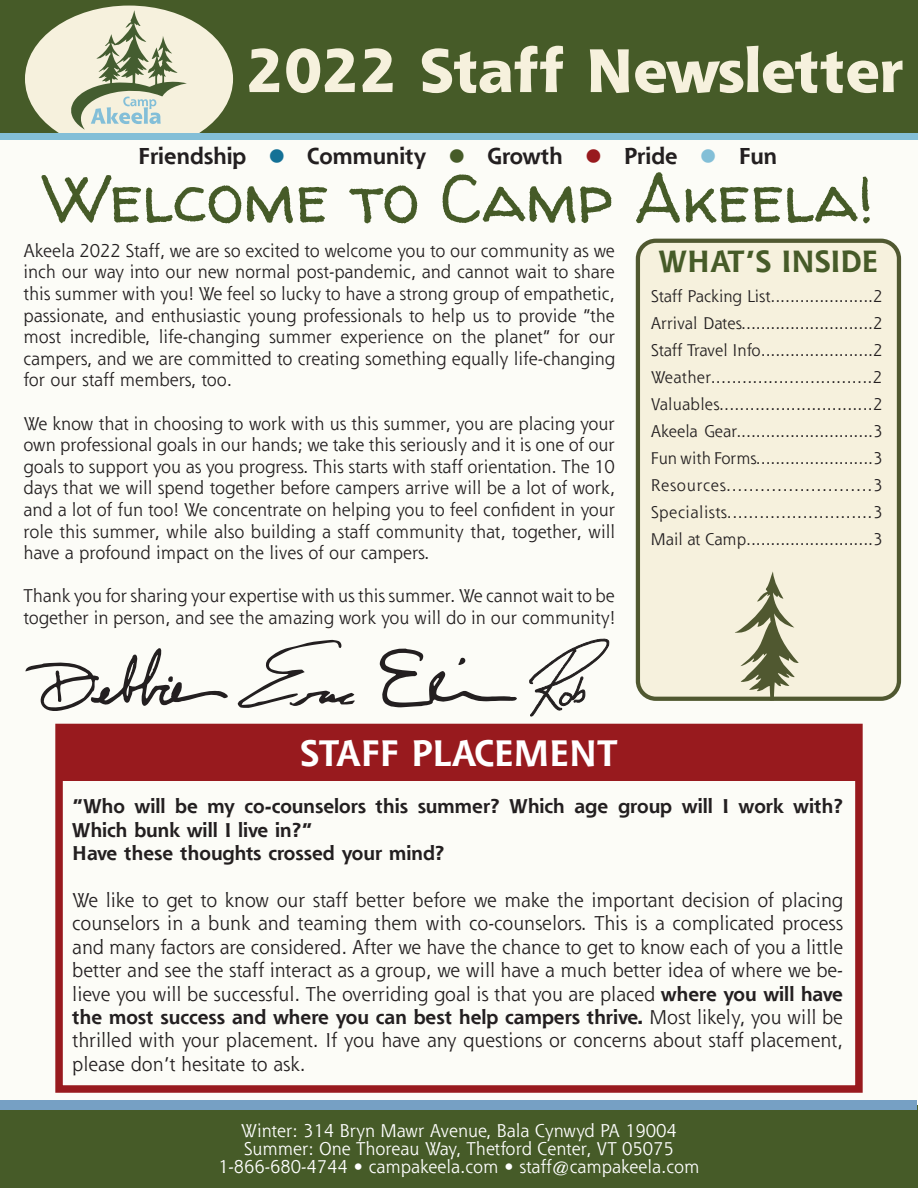
<style>
.page{position:relative;width:918px;height:1188px;background:#fff}
.page>*{position:absolute;margin:0;border:0;box-sizing:border-box;transform-origin:0 0}
.t1{font:67.5px "Walter Turncoat";color:#465b28}
.t2{font:800 60px "Shannon";color:#f6f1dd}
.t3{font:700 36px "Shannon";color:#fff}
.t4{font:700 30px "Shannon";color:#465b28}
.t5{font:700 22.5px "Shannon";color:#231f20}
.t6{font:19.5px/23.4px "Shannon";color:#231f20;text-align:justify}
.t7{font:700 19.5px/23.4px "Shannon";color:#231f20}
.t8{font:18px/21.6px "Shannon";color:#231f20;text-align:justify}
.t9{font:18px/18px "Shannon";color:#fff;text-align:center}
.t10{font:16.5px/27px "Shannon";color:#231f20;text-align:justify}
.s1{font-weight:700}
</style>
<div class="page">
<div style="left:0;top:0;width:918px;height:140px;background:#465b28"></div>
<div style="left:25px;top:6px;width:208px;height:146px;background:#f6f1dd;border-radius:50%"></div>
<div style="left:0;top:134px;width:918px;height:12px;background:#83bfd7"></div>
<div style="left:0;top:140px;width:917px;height:965px;background:#fcfcf7"></div>
<svg style="left:71px;top:10px;width:116px;height:120px"></svg>
<div style="left:0;top:1105px;width:918px;height:83px;background:#465b28"></div>
<div style="left:1px;top:1101px;width:916px;height:9px;background:#76a0c4"></div>
<div style="left:638px;top:241px;width:261px;height:458px;background:#f6f1dd;border-radius:18px"></div>
<div style="left:636px;top:239px;width:265px;height:462px;border:4px solid #505830;border-radius:18px"></div>
<div style="left:55px;top:724px;width:808px;height:369px;border:8px solid #981a1e"></div>
<div style="left:59px;top:728px;width:800px;height:53px;background:#981a1e"></div>
<svg style="left:735px;top:572px;width:64px;height:129px"></svg>
<svg style="left:26px;top:640px;width:329px;height:71px"></svg>
<svg style="left:529px;top:638px;width:81px;height:79px"></svg>
<svg style="left:380px;top:649px;width:137px;height:58px"></svg>
<h2 class="t2" style="left:247px;top:32px;width:658px">2022 Staff Newsletter</h2>
<p class="t5" style="left:138px;top:142px;width:640px">Friendship <sup>■</sup> Community <sup>■</sup> Growth <sup>■</sup> Pride <sup>■</sup> Fun</p>
<h1 class="t1" style="left:44px;top:152px;width:831px">Welcome to Camp Akeela!</h1>
<h3 class="t4" style="left:659px;top:243px;width:221px">WHAT’S INSIDE</h3>
<p class="t10" style="left:651px;top:283px;width:233px">Staff Packing List.....................2<br>Arrival Dates...........................2<br>Staff Travel Info.......................2<br>Weather...............................2<br>Valuables..............................2<br>Akeela Gear............................3<br>Fun with Forms........................3<br>Resources..........................3<br>Specialists...........................3<br>Mail at Camp..........................3</p>
<p class="t8" style="left:23px;top:239px;width:593px">Akeela 2022 Staff, we are so excited to welcome you to our community as we inch our way into our new normal post-pandemic, and cannot wait to share this summer with you! We feel so lucky to have a strong group of empathetic, passionate, and enthusiastic young professionals to help us to provide “the most incredible, life-changing summer experience on the planet” for our campers, and we are committed to creating something equally life-changing for our staff members, too.</p>
<p class="t8" style="left:23px;top:412px;width:593px">We know that in choosing to work with us this summer, you are placing your own professional goals in our hands; we take this seriously and it is one of our goals to support you as you progress. This starts with staff orientation. The 10 days that we will spend together before campers arrive will be a lot of work, and a lot of fun too! We concentrate on helping you to feel confident in your role this summer, while also building a staff community that, together, will have a profound impact on the lives of our campers.</p>
<p class="t8" style="left:23px;top:585px;width:593px">Thank you for sharing your expertise with us this summer. We cannot wait to be together in person, and see the amazing work you will do in our community!</p>
<h3 class="t3" style="left:300px;top:731px;width:319px">STAFF PLACEMENT</h3>
<p class="t7" style="left:72px;top:794px;width:772px">“Who will be my co-counselors this summer? Which age group will I work with?<br>Which bunk will I live in?”<br>Have these thoughts crossed your mind?</p>
<p class="t6" style="left:72px;top:888px;width:772px">We like to get to know our staff better before we make the important decision of placing counselors in a bunk and teaming them with co-counselors. This is a complicated process and many factors are considered. After we have the chance to get to know each of you a little better and see the staff interact as a group, we will have a much better idea of where we be&shy;lieve you will be successful. The overriding goal is that you are placed <span class="s1">where you will have the most success and where you can best help campers thrive.</span> Most likely, you will be thrilled with your placement. If you have any questions or concerns about staff placement, please don’t hesitate to ask.</p>
<p class="t9" style="left:218px;top:1121px;width:483px">Winter: 314 Bryn Mawr Avenue, Bala Cynwyd PA 19004<br>Summer: One Thoreau Way, Thetford Center, VT 05075<br>1-866-680-4744 • campakeela.com • staff@campakeela.com</p>
</div>
